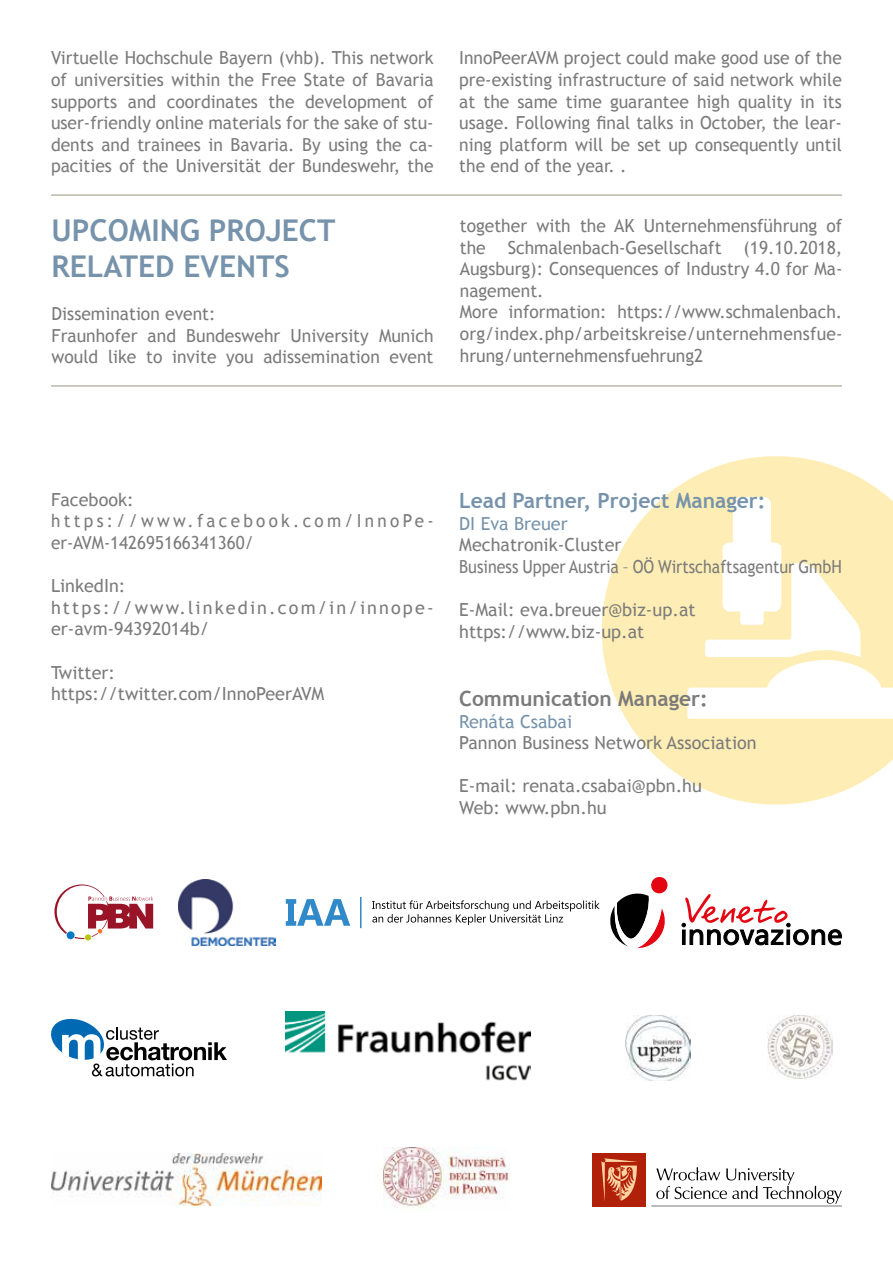
<style>
.page{position:relative;width:893px;height:1263px;background:#fff}
.page>*{position:absolute;margin:0;border:0;box-sizing:border-box;transform-origin:0 0}
.t1{font:700 30px/36px "Trebuchet MS";color:#7693ab}
.t2{font:700 21px "Trebuchet MS";color:#7693ab}
.t3{font:700 21px "Trebuchet MS";color:#7c7b7b}
.t4{font:18px/21.6px "Trebuchet MS";color:#7c7b7b}
.t5{font:18px/21.6px "Trebuchet MS";letter-spacing:.115em;color:#7c7b7b}
.t6{font:18px "Trebuchet MS";color:#7693ab}
</style>
<div class="page">
<svg style="left:601px;top:456px;width:292px;height:349px"></svg>
<div style="left:733px;top:497px;width:38px;height:59px;background:#fff;border-radius:7px"></div>
<svg style="left:687px;top:543px;width:206px;height:176px"></svg>
<hr style="left:51px;top:194px;width:791px;height:2px;background:#51492f">
<svg style="left:54px;top:884px;width:99px;height:56px"></svg>
<svg style="left:372px;top:900px;width:228px;height:25px"></svg>
<svg style="left:286px;top:899px;width:64px;height:27px"></svg>
<hr style="left:360px;top:897px;width:1px;height:31px;background:#3089c9">
<svg style="left:51px;top:1018px;width:176px;height:58px"></svg>
<svg style="left:610px;top:877px;width:58px;height:72px"></svg>
<svg style="left:682px;top:894px;width:160px;height:52px"></svg>
<div style="left:593px;top:1153px;width:53px;height:53px;background:#b12009"></div>
<svg style="left:601px;top:1158px;width:36px;height:43px"></svg>
<svg style="left:651px;top:1167px;width:191px;height:40px"></svg>
<img style="left:179px;top:879px;width:96px;height:67px">
<img style="left:286px;top:1012px;width:245px;height:69px">
<img style="left:384px;top:1147px;width:125px;height:61px">
<img style="left:767px;top:1015px;width:65px;height:64px">
<img style="left:626px;top:1015px;width:65px;height:65px">
<img style="left:51px;top:1154px;width:270px;height:51px">
<hr style="left:51px;top:385px;width:791px;height:2px;background:#51492f">
<p class="t4" style="left:51px;top:47px;width:384px;text-align:justify">Virtuelle Hochschule Bayern (vhb). This network of universities within the Free State of Bavaria supports and coordinates the development of user-friendly online materials for the sake of stu&shy;dents and trainees in Bavaria. By using the ca&shy;pacities of the Universität der Bundeswehr, the</p>
<p class="t4" style="left:459px;top:47px;width:384px;text-align:justify">InnoPeerAVM project could make good use of the pre-existing infrastructure of said network while at the same time guarantee high quality in its usage. Following final talks in October, the lear&shy;ning platform will be set up consequently until the end of the year. .</p>
<h1 class="t1" style="left:52px;top:212px;width:286px">UPCOMING PROJECT<br>RELATED EVENTS</h1>
<p class="t4" style="left:52px;top:303px;width:384px">Dissemination event:<br>Fraunhofer and Bundeswehr University Munich would like to invite you adissemination event</p>
<p class="t4" style="left:460px;top:215px;width:384px">together with the AK Unternehmensführung of the Schmalenbach-Gesellschaft (19.10.2018, Augsburg): Consequences of Industry 4.0 for Ma&shy;nagement.<br>More information: https://www.schmalenbach. org/index.php/arbeitskreise/unternehmensfue&shy;hrung/unternehmensfuehrung2</p>
<p class="t4" style="left:51px;top:488px;width:384px">Facebook: https://www.facebook.com/InnoPe&shy;er-AVM-142695166341360/</p>
<p class="t5" style="left:51px;top:575px;width:384px">LinkedIn: https://www.linkedin.com/in/innope&shy;er-avm-94392014b/</p>
<p class="t4" style="left:51px;top:661px;width:275px">Twitter: https://twitter.com/InnoPeerAVM</p>
<p class="t2" style="left:459px;top:487px;width:308px">Lead Partner, Project Manager:</p>
<p class="t6" style="left:459px;top:512px;width:110px">DI Eva Breuer</p>
<p class="t4" style="left:459px;top:534px;width:384px">Mechatronik-Cluster<br>Business Upper Austria – OÖ Wirtschaftsagentur GmbH</p>
<p class="t4" style="left:459px;top:599px;width:238px">E-Mail: eva.breuer@biz-up.at https://www.biz-up.at</p>
<p class="t3" style="left:459px;top:685px;width:250px">Communication Manager:</p>
<p class="t6" style="left:459px;top:710px;width:114px">Renáta Csabai</p>
<p class="t4" style="left:459px;top:732px;width:299px">Pannon Business Network Association</p>
<p class="t4" style="left:459px;top:775px;width:244px">E-mail: renata.csabai@pbn.hu<br>Web: www.pbn.hu</p>
</div>
